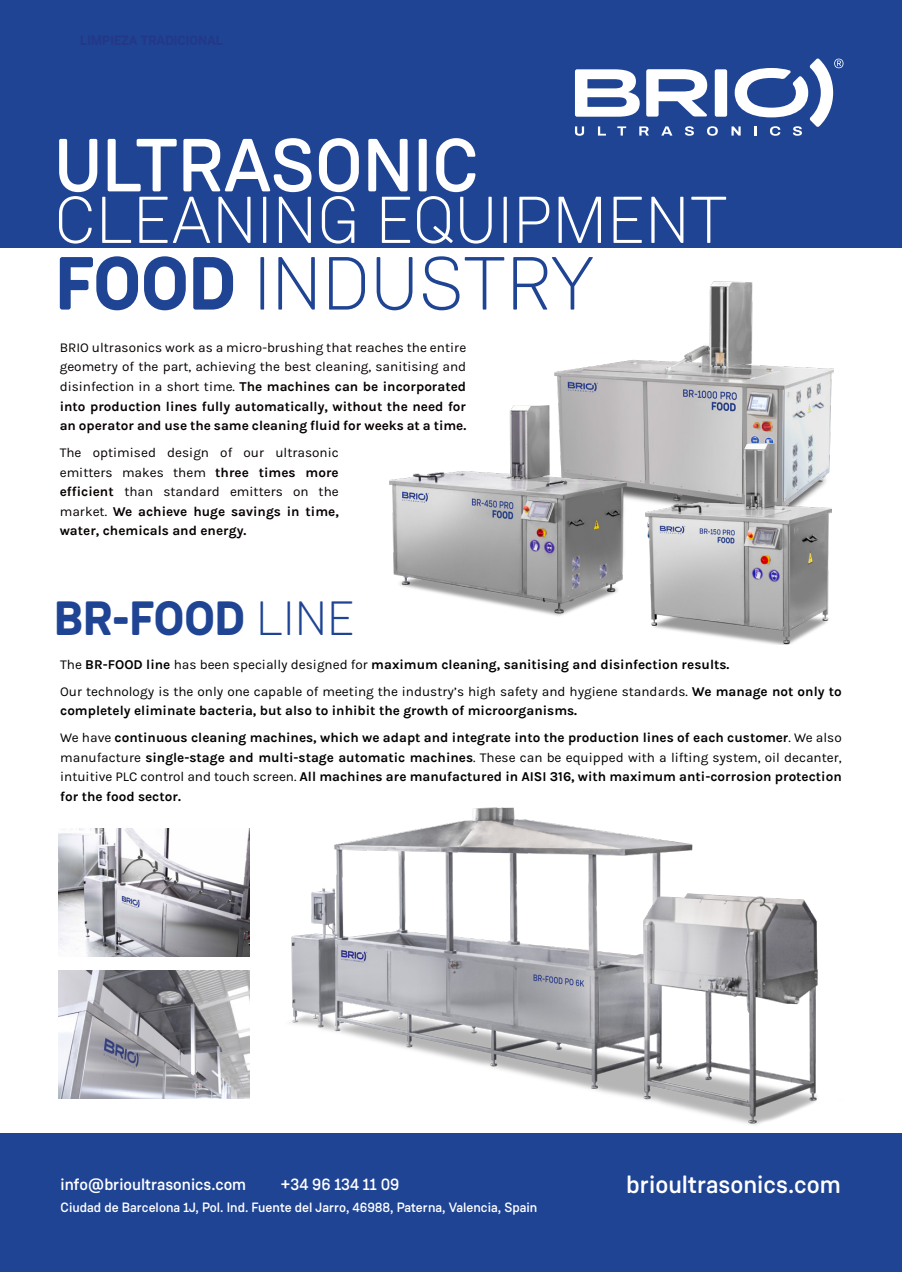
<style>
.page{position:relative;width:902px;height:1272px;background:#fff}
.page>*{position:absolute;margin:0;border:0;box-sizing:border-box;transform-origin:0 0}
.t1{font:300 75px "Weissenhof Grotesk";color:#1f4494}
.t2{font:500 75px "Weissenhof Grotesk";color:#fff}
.t3{font:300 66px "Weissenhof Grotesk";color:#fff}
.t4{font:700 48px "Weissenhof Grotesk";color:#1f4494}
.List_Paragraph{font:500 24.9px "Weissenhof Grotesk";color:#fff}
.List_Paragraph-2{font:500 16.5px "Weissenhof Grotesk";color:#fff}
.List_Paragraph-3{font:700 13.5px/19.5px "Karla";color:#000}
.List_Paragraph-4{font:13.5px/19.5px "Karla";color:#070000;text-align:justify}
.List_Paragraph-5{font:500 13.5px "Weissenhof Grotesk";color:#fff}
.s1{font-weight:700}
.s2{font-weight:300}
.s3{font-weight:400}
</style>
<div class="page">
<div style="left:0;top:0;width:902px;height:247px;background:#1f4494"></div>
<img style="left:555px;top:281px;width:279px;height:236px">
<img style="left:390px;top:405px;width:237px;height:211px">
<img style="left:290px;top:807px;width:528px;height:318px">
<img style="left:646px;top:444px;width:186px;height:200px">
<img style="left:58px;top:971px;width:192px;height:127px">
<img style="left:58px;top:829px;width:192px;height:127px">
<div style="left:0;top:1133px;width:902px;height:139px;background:#1f4494"></div>
<svg style="left:575px;top:69px;width:65px;height:48px"></svg>
<svg style="left:646px;top:69px;width:61px;height:48px"></svg>
<div style="left:715px;top:69px;width:12px;height:48px;background:#fff;border-radius:2px"></div>
<svg style="left:575px;top:126px;width:9px;height:10px"></svg>
<svg style="left:598px;top:126px;width:8px;height:10px"></svg>
<svg style="left:617px;top:126px;width:9px;height:10px"></svg>
<svg style="left:639px;top:126px;width:10px;height:10px"></svg>
<svg style="left:661px;top:126px;width:11px;height:10px"></svg>
<svg style="left:685px;top:126px;width:9px;height:10px"></svg>
<svg style="left:707px;top:126px;width:11px;height:10px"></svg>
<svg style="left:731px;top:58px;width:112px;height:78px"></svg>
<p class="t2" style="left:54px;top:119px;width:426px">ULTRASONIC</p>
<p class="t3" style="left:54px;top:181px;width:675px">CLEANING EQUIPMENT</p>
<p class="t1" style="left:55px;top:239px;width:540px"><span class="s1">FOOD</span> INDUSTRY</p>
<p class="List_Paragraph-4" style="left:60px;top:338px;width:408px">BRIO ultrasonics work as a micro-brushing that reaches the entire geometry of the part, achieving the best cleaning, sanitising and disinfection in a short time. <span class="s1">The machines can be incorporated into production lines fully automatically, without the need for an operator and use the same cleaning fluid for weeks at a time.</span></p>
<p class="List_Paragraph-4" style="left:60px;top:443px;width:281px">The optimised design of our ultrasonic emitters makes them <span class="s1">three times more efficient</span> than standard emitters on the market. <span class="s1">We achieve huge savings in time, water, chemicals and energy.</span></p>
<p class="t4" style="left:54px;top:588px;width:302px">BR-FOOD <span class="s2">LINE</span></p>
<p class="List_Paragraph-3" style="left:60px;top:654px;width:671px"><span class="s3">The</span> BR-FOOD line <span class="s3">has been specially designed for</span> maximum cleaning, sanitising and disinfection results.</p>
<p class="List_Paragraph-3" style="left:60px;top:681px;width:783px"><span class="s3">Our technology is the only one capable of meeting the industry’s high safety and hygiene standards.</span> We manage not only to completely eliminate bacteria, but also to inhibit the growth of microorganisms.</p>
<p class="List_Paragraph-3" style="left:60px;top:728px;width:783px;text-align:justify"><span class="s3">We have</span> continuous cleaning machines, which we adapt and integrate into the production lines of each customer<span class="s3">. We also manufacture</span> single-stage and multi-stage automatic machines<span class="s3">. These can be equipped with a lifting system, oil decanter, intuitive PLC control and touch screen.</span> All machines are manufactured in AISI 316, with maximum anti-corrosion protection for the food sector.</p>
<p class="List_Paragraph-2" style="left:61px;top:1174px;width:187px">info@brioultrasonics.com</p>
<p class="List_Paragraph-2" style="left:280px;top:1174px;width:120px">+34 96 134 11 09</p>
<p class="List_Paragraph" style="left:626px;top:1169px;width:216px">brioultrasonics.com</p>
<p class="List_Paragraph-5" style="left:61px;top:1199px;width:478px">Ciudad de Barcelona 1J, Pol. Ind. Fuente del Jarro, 46988, Paterna, Valencia, Spain</p>
</div>
